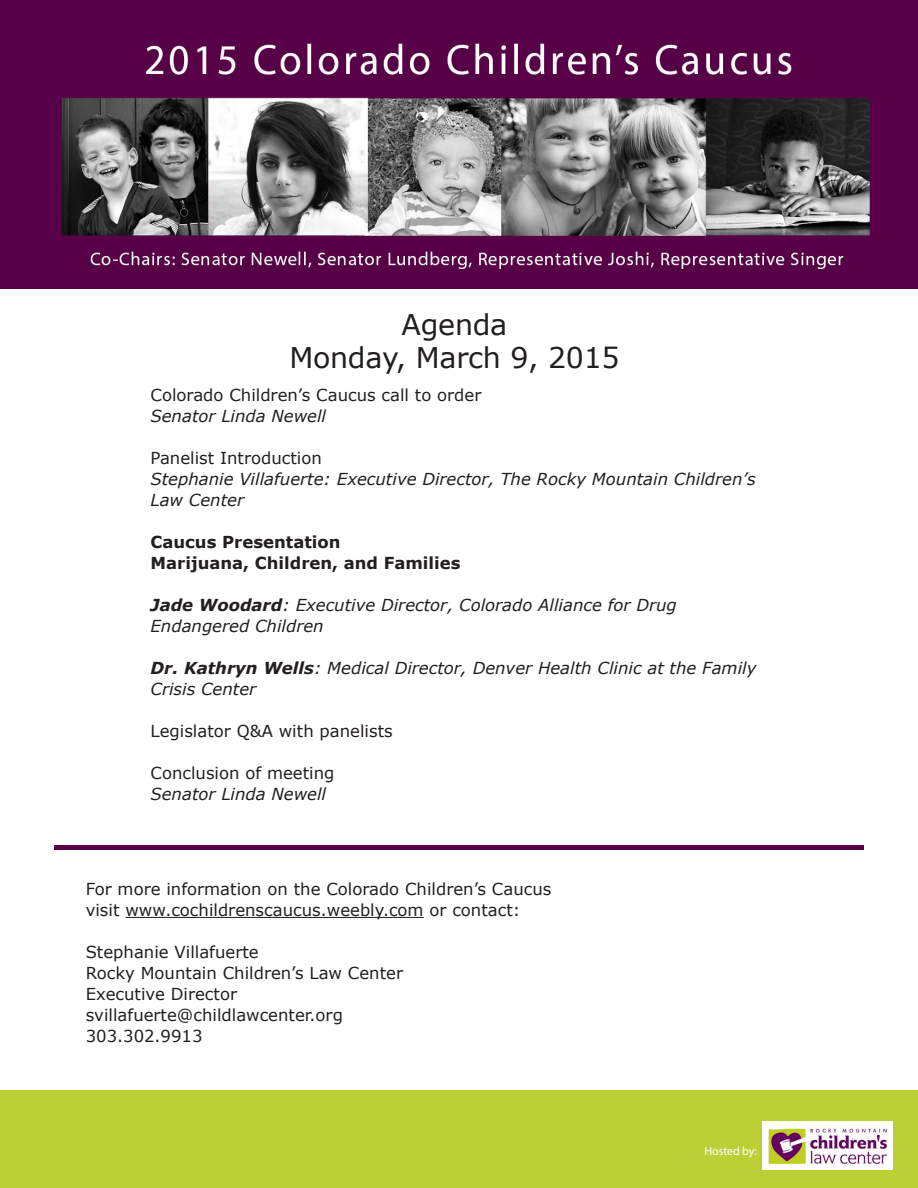
<style>
.page{position:relative;width:918px;height:1188px;background:#fff}
.page>*{position:absolute;margin:0;border:0;box-sizing:border-box;transform-origin:0 0}
.t1{font:28.5px/33px "Verdana";letter-spacing:-.01em;color:#231f20;text-align:center}
.t2{font:16.5px/21px "Verdana";color:#231f20}
.t3{font:italic 16.5px/21px "Verdana";color:#231f20}
.t4{font:700 16.5px/21px "Verdana";color:#231f20}
.donors{font:12px "Myriad Pro";letter-spacing:-.01em;color:#fff}
.s1{font-style:italic}
.s2{font-style:normal}
.s3{font-weight:700}
</style>
<div class="page">
<div style="left:0;top:0;width:918px;height:212px;background:#580047"></div>
<hr style="left:125px;top:917px;width:299px;height:1px;background:#231f20">
<div style="left:0;top:1091px;width:918px;height:97px;background:#bbcf37"></div>
<div style="left:54px;top:845px;width:810px;height:5px;background:#580047"></div>
<img style="left:0;top:43px;width:918px;height:246px">
<img style="left:762px;top:1121px;width:131px;height:48px">
<p class="t1" style="left:289px;top:308px;width:332px">Agenda<br>Monday, March 9, 2015</p>
<p class="t2" style="left:151px;top:385px;width:332px">Colorado Children’s Caucus call to order<br><span class="s1">Senator Linda Newell</span></p>
<p class="t3" style="left:151px;top:448px;width:607px"><span class="s2">Panelist Introduction<br></span>Stephanie Villafuerte: Executive Director, The Rocky Mountain Children’s<br>Law Center</p>
<p class="t4" style="left:151px;top:532px;width:312px">Caucus Presentation<br>Marijuana, Children, and Families</p>
<p class="t3" style="left:151px;top:595px;width:528px"><span class="s3">Jade Woodard</span>: Executive Director, Colorado Alliance for Drug<br>Endangered Children</p>
<p class="t3" style="left:151px;top:658px;width:607px"><span class="s3">Dr. Kathryn Wells</span>: Medical Director, Denver Health Clinic at the Family<br>Crisis Center</p>
<p class="t2" style="left:151px;top:721px;width:244px">Legislator Q&amp;A with panelists</p>
<p class="t2" style="left:151px;top:763px;width:186px">Conclusion of meeting<br><span class="s1">Senator Linda Newell</span></p>
<p class="t2" style="left:86px;top:878px;width:467px">For more information on the Colorado Children’s Caucus visit www.cochildrenscaucus.weebly.com or contact:</p>
<p class="t2" style="left:86px;top:941px;width:319px">Stephanie Villafuerte<br>Rocky Mountain Children’s Law Center<br>Executive Director svillafuerte@childlawcenter.org<br>303.302.9913</p>
<p class="donors" style="left:705px;top:1144px;width:54px">Hosted by:</p>
</div>
